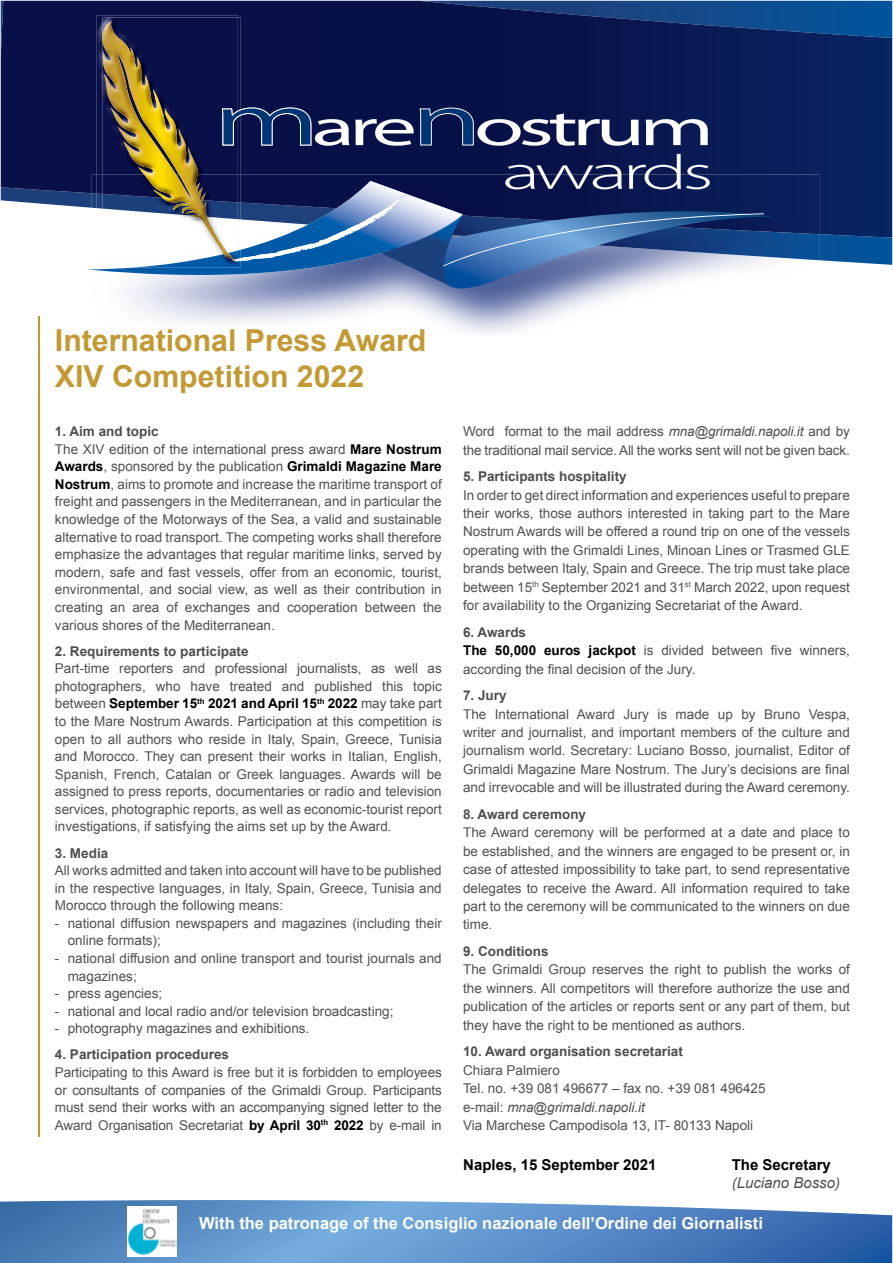
<style>
.page{position:relative;width:893px;height:1263px;background:#fff}
.page>*{position:absolute;margin:0;border:0;box-sizing:border-box;transform-origin:0 0}
.t1{font:700 30.3px/36.3px "Arial";color:#c39934}
.t2{font:700 16.5px "Arial";color:#fff}
.t3{font:700 15px "Arial";color:#000}
.t4{font:italic 15px "Arial";color:#504f53}
.t5{font:13.5px/17.5px "Arial";color:#504f53;text-align:justify}
.t6{font:700 13.5px "Arial";color:#4e4d51}
.s1{font-weight:700;color:#4e4d51}
.s2{font-weight:700;color:#000}
.s3{font-style:italic}
</style>
<div class="page">
<svg style="left:0;top:1200px;width:892px;height:63px;background:#6091c7"></svg>
<hr style="left:38px;top:316px;width:1px;height:820px;background:#c39934">
<img style="left:1px;top:1px;width:891px;height:237px">
<img style="left:92px;top:260px;width:727px;height:74px">
<img style="left:92px;top:234px;width:727px;height:26px">
<img style="left:92px;top:175px;width:727px;height:59px">
<svg style="left:320px;top:181px;width:454px;height:125px"></svg>
<svg style="left:420px;top:108px;width:288px;height:38px"></svg>
<img style="left:97px;top:15px;width:141px;height:160px">
<img style="left:97px;top:175px;width:5px;height:80px">
<img style="left:102px;top:17px;width:139px;height:137px">
<img style="left:102px;top:255px;width:35px;height:12px">
<img style="left:137px;top:255px;width:82px;height:12px">
<svg style="left:238px;top:108px;width:176px;height:38px"></svg>
<svg style="left:219px;top:154px;width:545px;height:134px;background:#445d8e"></svg>
<img style="left:230px;top:108px;width:8px;height:38px">
<img style="left:102px;top:34px;width:128px;height:221px">
<img style="left:127px;top:1207px;width:50px;height:49px">
<h1 class="t1" style="left:55px;top:323px;width:373px">International Press Award<br>XIV Competition 2022</h1>
<p class="t5" style="left:55px;top:423px;width:388px;text-align:left"><span class="s1">1. Aim and topic<br></span>The XIV edition of the international press award <span class="s2">Mare Nostrum Awards</span>, sponsored by the publication <span class="s2">Grimaldi Magazine Mare Nostrum</span>, aims to promote and increase the maritime transport of freight and passengers in the Mediterranean, and in particular the knowledge of the Motorways of the Sea, a valid and sustainable alternative to road transport. The competing works shall therefore emphasize the advantages that regular maritime links, served by modern, safe and fast vessels, offer from an economic, tourist, environmental, and social view, as well as their contribution in creating an area of exchanges and cooperation between the various shores of the Mediterranean.</p>
<p class="t6" style="left:55px;top:642px;width:195px">2. Requirements to participate</p>
<p class="t5" style="left:55px;top:660px;width:388px">Part-time reporters and professional journalists, as well as photographers, who have treated and published this topic between <span class="s2">September 15</span><sup>th</sup> <span class="s2">2021 and April 15</span><sup>th</sup> <span class="s2">2022</span> may take part to the Mare Nostrum Awards. Participation at this competition is open to all authors who reside in Italy, Spain, Greece, Tunisia and Morocco. They can present their works in Italian, English, Spanish, French, Catalan or Greek languages. Awards will be assigned to press reports, documentaries or radio and television services, photographic reports, as well as economic-tourist report investigations, if satisfying the aims set up by the Award.</p>
<p class="t6" style="left:55px;top:844px;width:55px">3. Media</p>
<p class="t5" style="left:55px;top:862px;width:388px">All works admitted and taken into account will have to be published in the respective languages, in Italy, Spain, Greece, Tunisia and Morocco through the following means:</p>
<p class="t5" style="left:68px;top:914px;width:376px;text-indent:-13px">- national diffusion newspapers and magazines (including their online formats);</p>
<p class="t5" style="left:68px;top:950px;width:376px;text-indent:-13px">- national diffusion and online transport and tourist journals and magazines;</p>
<p class="t5" style="left:55px;top:985px;width:109px">- press agencies;</p>
<p class="t5" style="left:55px;top:1002px;width:340px">- national and local radio and/or television broadcasting;</p>
<p class="t5" style="left:55px;top:1020px;width:256px">- photography magazines and exhibitions.</p>
<p class="t6" style="left:55px;top:1046px;width:176px">4. Participation procedures</p>
<p class="t5" style="left:55px;top:1064px;width:388px">Participating to this Award is free but it is forbidden to employees or consultants of companies of the Grimaldi Group. Participants must send their works with an accompanying signed letter to the Award Organisation Secretariat <span class="s2">by April 30</span><sup>th</sup> <span class="s2">2022</span> by e-mail in</p>
<p class="t5" style="left:463px;top:422px;width:388px;line-height:18.3px">Word format to the mail address <span class="s3">mna@grimaldi.napoli.it</span> and by the traditional mail service. All the works sent will not be given back.</p>
<p class="t6" style="left:463px;top:468px;width:165px">5. Participants hospitality</p>
<p class="t5" style="left:463px;top:486px;width:388px;line-height:18.3px">In order to get direct information and experiences useful to prepare their works, those authors interested in taking part to the Mare Nostrum Awards will be offered a round trip on one of the vessels operating with the Grimaldi Lines, Minoan Lines or Trasmed GLE brands between Italy, Spain and Greece. The trip must take place between 15<sup>th</sup> September 2021 and 31<sup>st</sup> March 2022, upon request for availability to the Organizing Secretariat of the Award.</p>
<p class="t5" style="left:463px;top:623px;width:388px;line-height:18.3px;text-align:left"><span class="s1">6. Awards<br></span><span class="s2">The 50,000 euros jackpot</span> is divided between five winners, according the final decision of the Jury.</p>
<p class="t6" style="left:463px;top:687px;width:45px">7. Jury</p>
<p class="t5" style="left:463px;top:705px;width:388px;line-height:18.3px">The International Award Jury is made up by Bruno Vespa, writer and journalist, and important members of the culture and journalism world. Secretary: Luciano Bosso, journalist, Editor of Grimaldi Magazine Mare Nostrum. The Jury’s decisions are final and irrevocable and will be illustrated during the Award ceremony.</p>
<p class="t6" style="left:463px;top:805px;width:125px">8. Award ceremony</p>
<p class="t5" style="left:463px;top:824px;width:388px;line-height:18.3px">The Award ceremony will be performed at a date and place to be established, and the winners are engaged to be present or, in case of attested impossibility to take part, to send representative delegates to receive the Award. All information required to take part to the ceremony will be communicated to the winners on due time.</p>
<p class="t6" style="left:463px;top:942px;width:87px">9. Conditions</p>
<p class="t5" style="left:463px;top:961px;width:388px;line-height:18.3px">The Grimaldi Group reserves the right to publish the works of the winners. All competitors will therefore authorize the use and publication of the articles or reports sent or any part of them, but they have the right to be mentioned as authors.</p>
<p class="t6" style="left:463px;top:1043px;width:221px">10. Award organisation secretariat</p>
<p class="t5" style="left:463px;top:1061px;width:304px;line-height:18.3px;text-align:left">Chiara Palmiero<br>Tel. no. +39 081 496677 – fax no. +39 081 496425 e-mail: <span class="s3">mna@grimaldi.napoli.it<br></span>Via Marchese Campodisola 13, IT- 80133 Napoli</p>
<p class="t3" style="left:463px;top:1155px;width:195px">Naples, 15 September 2021</p>
<p class="t3" style="left:732px;top:1155px;width:101px">The Secretary</p>
<p class="t4" style="left:732px;top:1173px;width:110px">(Luciano Bosso)</p>
<p class="t2" style="left:199px;top:1212px;width:565px">With the patronage of the Consiglio nazionale dell’Ordine dei Giornalisti</p>
</div>
